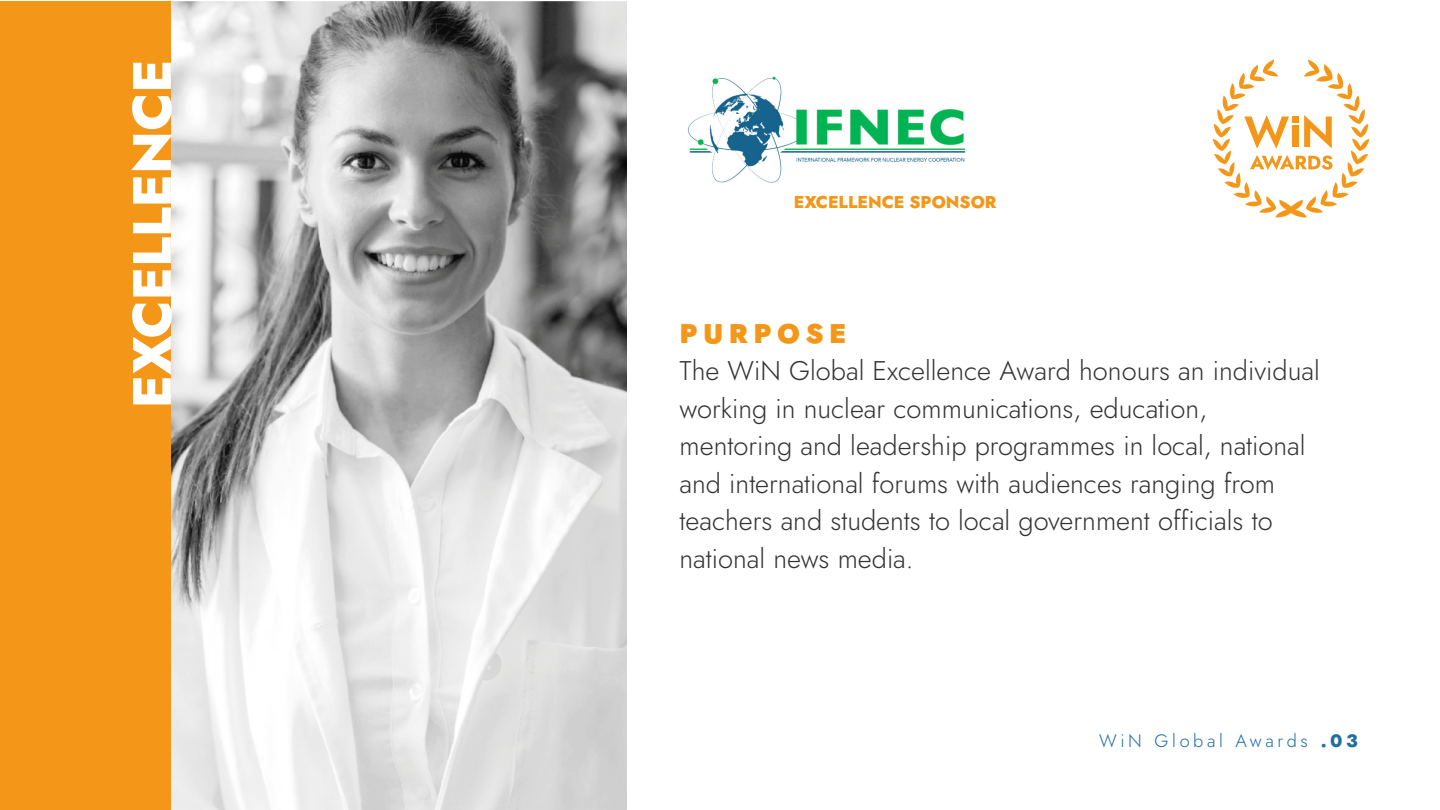
<style>
.page{position:relative;width:1440px;height:810px;background:#fff}
.page>*{position:absolute;margin:0;border:0;box-sizing:border-box;transform-origin:0 0}
.t1{font:800 54px "Jost";color:#fff}
.t2{font:300 27px/37.5px "Jost";color:#333}
.t3{font:900 27px "Jost";letter-spacing:.2em;color:#f49719}
.t4{font:300 18px "Jost";letter-spacing:.2em;color:#1e6fa2}
.t5{font:800 17.1px "Jost";color:#f49719}
.s1{font-weight:800}
</style>
<div class="page">
<img style="left:687px;top:76px;width:279px;height:107px">
<div style="left:1px;top:2px;width:170px;height:808px;background:#f49719"></div>
<img style="left:171px;top:2px;width:456px;height:808px">
<svg style="left:1213px;top:59px;width:157px;height:159px"></svg>
<h1 class="t1" style="left:115px;top:408px;width:350px;rotate:-90deg">EXCELLENCE</h1>
<p class="t5" style="left:794px;top:190px;width:204px">EXCELLENCE SPONSOR</p>
<p class="t3" style="left:680px;top:315px;width:168px">PURPOSE</p>
<p class="t2" style="left:680px;top:352px;width:642px">The WiN Global Excellence Award honours an individual working in nuclear communications, education, mentoring and leadership programmes in local, national and international forums with audiences ranging from teachers and students to local government officials to national news media.</p>
<p class="t4" style="left:1099px;top:728px;width:260px">WiN Global Awards <span class="s1">.03</span></p>
</div>
